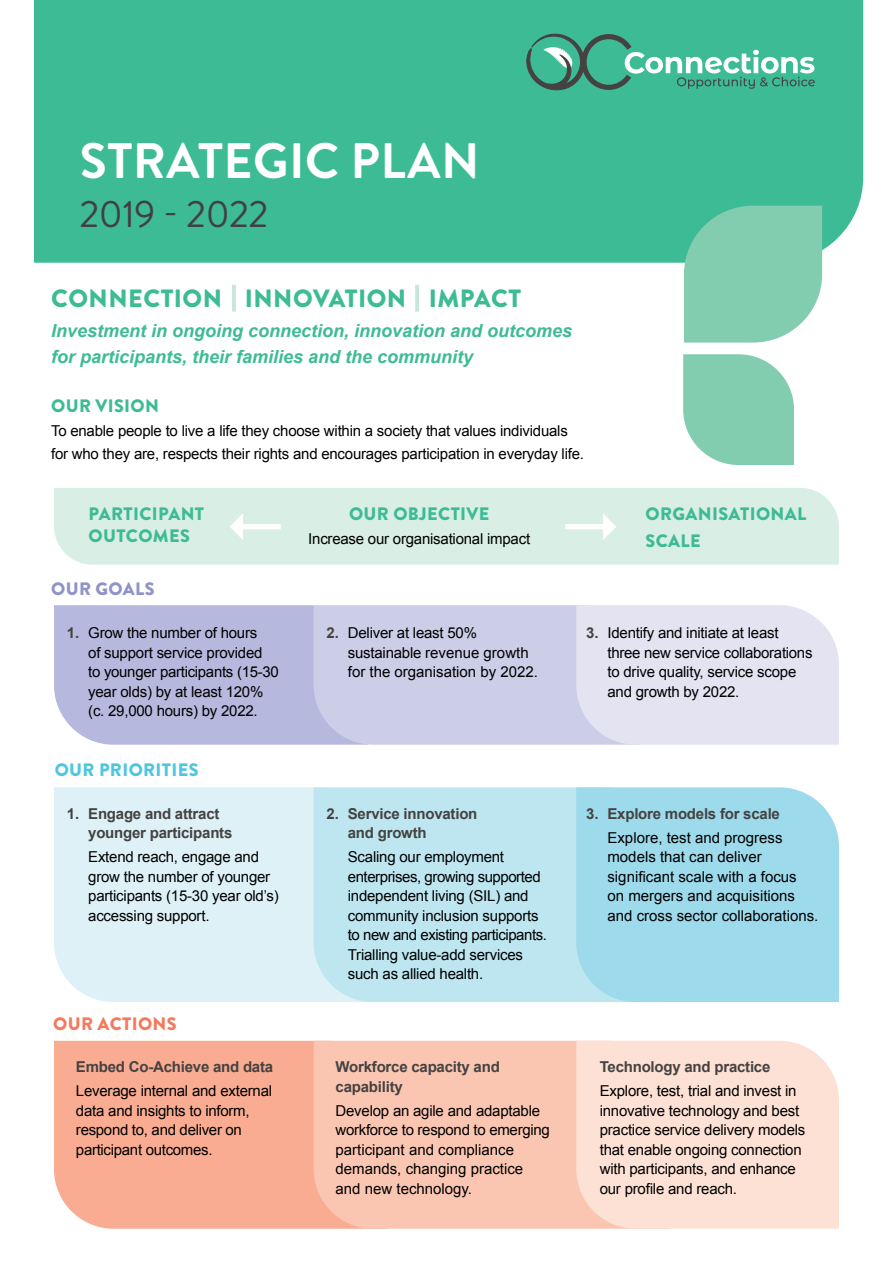
<style>
.page{position:relative;width:893px;height:1263px;background:#fff}
.page>*{position:absolute;margin:0;border:0;box-sizing:border-box;transform-origin:0 0}
.t1{font:700 49.8px "Brandon Grotesque";letter-spacing:.01em;color:#fff}
.t2{font:38.1px "Brandon Grotesque";letter-spacing:-.01em;color:#414042}
.t3{font:900 24.9px "Brandon Grotesque";letter-spacing:.02em;color:#3dbb95}
.t4{font:italic 700 18px/25.5px "Arial";color:#3dbb95}
.t5{font:900 18px/22.5px "Brandon Grotesque";letter-spacing:.02em;color:#3dbb95}
.t6{font:900 18px "Brandon Grotesque";letter-spacing:.02em;color:#4fc6e0}
.t7{font:900 18px "Brandon Grotesque";letter-spacing:.02em;color:#f47a5c}
.t8{font:900 18px "Brandon Grotesque";letter-spacing:.02em;color:#9093c8}
.t9{font:15px/19.5px "Arial";letter-spacing:-.015em;color:#000}
.t10{font:700 15px/19.5px "Arial";letter-spacing:-.015em;color:#454242}
.s1{font-weight:700;color:#454242}
</style>
<div class="page">
<div style="left:34px;top:0;width:829px;height:263px;background:#3dbb95"></div>
<svg style="left:526px;top:33px;width:289px;height:58px;background:#54b598"></svg>
<svg style="left:684px;top:206px;width:138px;height:137px;background:#85cdb2"></svg>
<svg style="left:683px;top:354px;width:111px;height:111px;background:#90d1b8"></svg>
<div style="left:54px;top:488px;width:785px;height:77px;background:#d9eee5"></div>
<div style="left:54px;top:605px;width:260px;height:140px;background:#b6b8dd"></div>
<div style="left:54px;top:787px;width:260px;height:215px;background:#ddf1f7"></div>
<div style="left:54px;top:1041px;width:260px;height:188px;background:#f9ac91"></div>
<div style="left:314px;top:605px;width:262px;height:140px;background:#cccde7"></div>
<div style="left:314px;top:787px;width:262px;height:215px;background:#bde6f0"></div>
<div style="left:314px;top:1041px;width:262px;height:188px;background:#fbc6b1"></div>
<div style="left:576px;top:605px;width:263px;height:140px;background:#e3e3f2"></div>
<div style="left:576px;top:787px;width:263px;height:215px;background:#9ddaeb"></div>
<div style="left:576px;top:1041px;width:263px;height:188px;background:#fde1d4"></div>
<div style="left:239px;top:524px;width:42px;height:5px;background:#fff"></div>
<svg style="left:230px;top:513px;width:13px;height:27px"></svg>
<div style="left:565px;top:524px;width:42px;height:5px;background:#fff"></div>
<svg style="left:603px;top:513px;width:13px;height:27px"></svg>
<hr style="left:232px;top:285px;width:4px;height:27px;background:#c8e7da">
<hr style="left:415px;top:285px;width:4px;height:27px;background:#c8e7da">
<h1 class="t1" style="left:80px;top:126px;width:401px">STRATEGIC PLAN</h1>
<h2 class="t2" style="left:80px;top:188px;width:190px">2019 - 2022</h2>
<h3 class="t3" style="left:51px;top:281px;width:471px">CONNECTION INNOVATION IMPACT</h3>
<p class="t4" style="left:51px;top:319px;width:523px">Investment in ongoing connection, innovation and outcomes for participants, their families and the community</p>
<p class="t5" style="left:51px;top:395px;width:109px">OUR VISION</p>
<p class="t9" style="left:51px;top:419px;width:534px;line-height:23.7px">To enable people to live a life they choose within a society that values individuals for who they are, respects their rights and encourages participation in everyday life.</p>
<p class="t5" style="left:89px;top:503px;width:117px">PARTICIPANT<br>OUTCOMES</p>
<p class="t5" style="left:645px;top:501px;width:162px;line-height:26.7px">ORGANISATIONAL<br>SCALE</p>
<p class="t5" style="left:349px;top:503px;width:142px">OUR OBJECTIVE</p>
<p class="t9" style="left:308px;top:529px;width:223px">Increase our organisational impact</p>
<p class="t8" style="left:51px;top:576px;width:105px">OUR GOALS</p>
<p class="t9" style="left:88px;top:623px;width:192px;text-indent:-21px"><span class="s1">1.</span> Grow the number of hours<br>of support service provided<br>to younger participants (15-30 year olds) by at least 120% (c. 29,000 hours) by 2022.</p>
<p class="t9" style="left:348px;top:623px;width:192px;text-indent:-21px"><span class="s1">2.</span> Deliver at least 50% sustainable revenue growth for the organisation by 2022.</p>
<p class="t9" style="left:607px;top:623px;width:207px;text-indent:-21px"><span class="s1">3.</span> Identify and initiate at least three new service collaborations to drive quality, service scope and growth by 2022.</p>
<p class="t6" style="left:55px;top:757px;width:145px">OUR PRIORITIES</p>
<p class="t10" style="left:88px;top:804px;width:146px;text-indent:-21px">1. Engage and attract younger participants</p>
<p class="t9" style="left:88px;top:847px;width:192px">Extend reach, engage and grow the number of younger participants (15-30 year old’s) accessing support.</p>
<p class="t7" style="left:53px;top:1011px;width:125px">OUR ACTIONS</p>
<p class="t10" style="left:76px;top:1058px;width:199px">Embed Co-Achieve and data</p>
<p class="t9" style="left:76px;top:1081px;width:198px">Leverage internal and external data and insights to inform, respond to, and deliver on participant outcomes.</p>
<p class="t10" style="left:348px;top:804px;width:131px;text-indent:-21px">2. Service innovation and growth</p>
<p class="t9" style="left:348px;top:847px;width:201px">Scaling our employment enterprises, growing supported independent living (SIL) and community inclusion supports to new and existing participants.<br>Trialling value-add services such as allied health.</p>
<p class="t10" style="left:336px;top:1058px;width:166px">Workforce capacity and capability</p>
<p class="t9" style="left:336px;top:1101px;width:216px">Develop an agile and adaptable workforce to respond to emerging participant and compliance demands, changing practice and new technology.</p>
<p class="t10" style="left:586px;top:804px;width:195px">3. Explore models for scale</p>
<p class="t9" style="left:607px;top:828px;width:212px">Explore, test and progress models that can deliver significant scale with a focus<br>on mergers and acquisitions and cross sector collaborations.</p>
<p class="t10" style="left:600px;top:1058px;width:172px">Technology and practice</p>
<p class="t9" style="left:600px;top:1081px;width:207px">Explore, test, trial and invest in innovative technology and best practice service delivery models that enable ongoing connection with participants, and enhance our profile and reach.</p>
</div>
